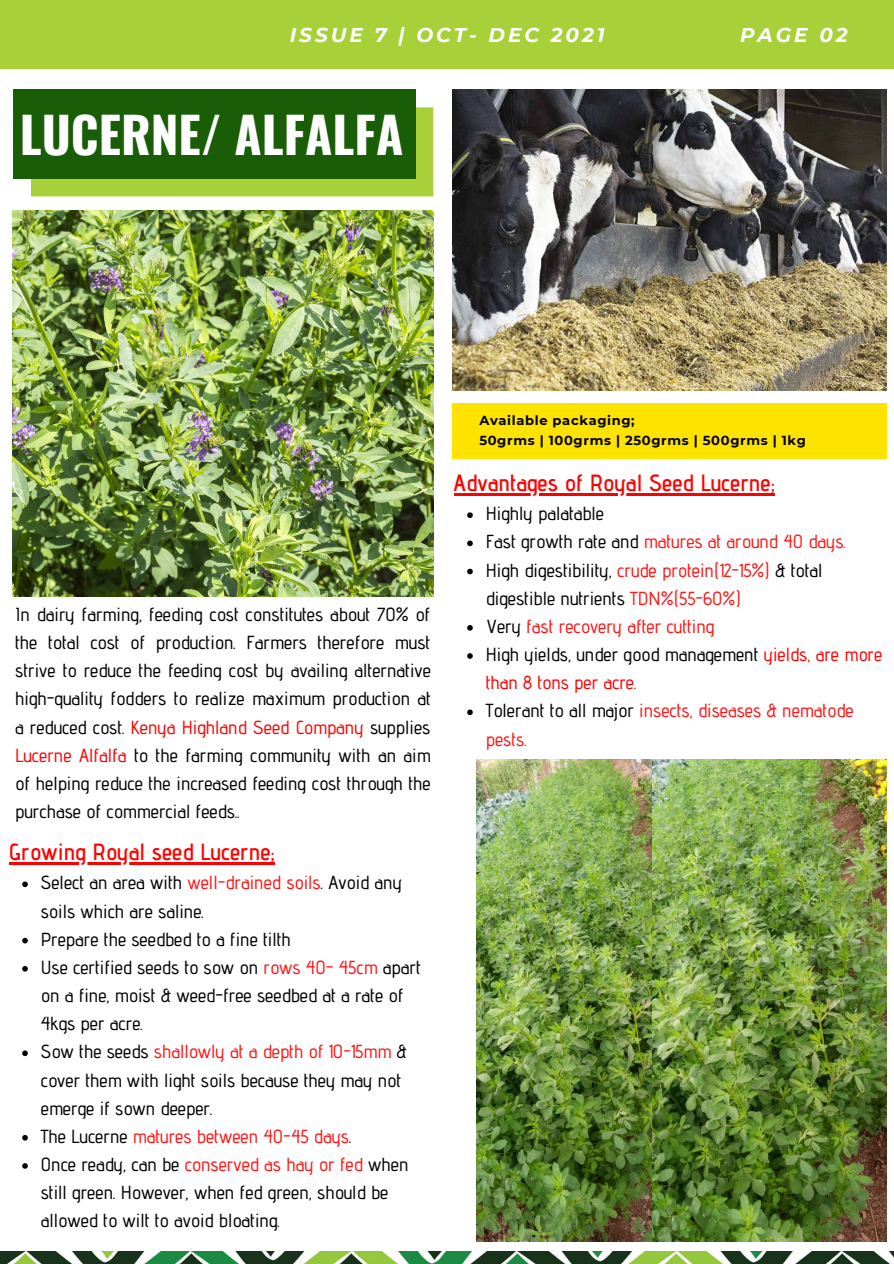
<style>
.page{position:relative;width:894px;height:1264px;background:#fff}
.page>*{position:absolute;margin:0;border:0;box-sizing:border-box;transform-origin:0 0}
.t1{font:700 49.5px "Oswald";color:#fff}
.t2{font:600 23.4px "Advent Pro";color:#f00}
.t3{font:italic 700 19.95px "Montserrat";letter-spacing:.15em;color:#fff}
.t4{font:500 18.9px/28.2px "Advent Pro";color:#000}
.t5{font:500 18.9px/28.2px "Advent Pro";color:#ff1616}
.t6{font:500 18.9px/28.2px "Advent Pro";color:#f00}
.t7{font:700 13.05px "Montserrat";letter-spacing:.05em;color:#000}
.s1{color:#f00}
.s2{color:#ff1616}
.s3{color:#000}
</style>
<div class="page">
<div style="left:0;top:0;width:893px;height:69px;background:#a7d039"></div>
<img style="left:0;top:1251px;width:893px;height:12px">
<img style="left:13px;top:211px;width:420px;height:385px">
<div style="left:31px;top:107px;width:402px;height:89px;background:#a7d039"></div>
<div style="left:13px;top:89px;width:402px;height:89px;background:#195d07"></div>
<img style="left:452px;top:89px;width:434px;height:301px">
<div style="left:452px;top:403px;width:434px;height:55px;background:#ffe300"></div>
<img style="left:476px;top:759px;width:410px;height:482px">
<svg style="left:22px;top:881px;width:6px;height:6px"></svg>
<svg style="left:22px;top:937px;width:6px;height:6px"></svg>
<svg style="left:22px;top:966px;width:6px;height:5px"></svg>
<svg style="left:22px;top:1050px;width:6px;height:6px"></svg>
<svg style="left:22px;top:1135px;width:6px;height:5px"></svg>
<svg style="left:22px;top:1163px;width:6px;height:5px"></svg>
<hr style="left:9px;top:862px;width:265px;height:2px;background:#f00">
<svg style="left:467px;top:512px;width:5px;height:6px"></svg>
<svg style="left:467px;top:540px;width:5px;height:6px"></svg>
<svg style="left:467px;top:568px;width:5px;height:6px"></svg>
<svg style="left:467px;top:625px;width:5px;height:5px"></svg>
<svg style="left:467px;top:653px;width:5px;height:5px"></svg>
<svg style="left:467px;top:709px;width:5px;height:6px"></svg>
<hr style="left:453px;top:493px;width:321px;height:2px;background:#f00">
<p class="t3" style="left:290px;top:23px;width:316px">ISSUE 7 | OCT- DEC 2021</p>
<p class="t1" style="left:20px;top:96px;width:385px">LUCERNE/ ALFALFA</p>
<p class="t3" style="left:739px;top:23px;width:109px">PAGE 02</p>
<p class="t7" style="left:479px;top:412px;width:157px">Available packaging;</p>
<p class="t7" style="left:479px;top:433px;width:328px">50grms | 100grms | 250grms | 500grms | 1kg</p>
<p class="t4" style="left:15px;top:600px;width:417px;text-align:justify">In dairy farming, feeding cost constitutes about 70% of the total cost of production. Farmers therefore must strive to reduce the feeding cost by availing alternative high-quality fodders to realize maximum production at a reduced cost. <span class="s1">Kenya Highland Seed Company</span> supplies <span class="s1">Lucerne Alfalfa</span> to the farming community with an aim of helping reduce the increased feeding cost through the purchase of commercial feeds..</p>
<p class="t2" style="left:9px;top:837px;width:267px">Growing Royal seed Lucerne;</p>
<p class="t4" style="left:41px;top:868px;width:362px">Select an area with <span class="s2">well-drained soils</span>. Avoid any soils which are saline.</p>
<p class="t4" style="left:41px;top:924px;width:251px">Prepare the seedbed to a fine tilth</p>
<p class="t4" style="left:41px;top:952px;width:381px">Use certified seeds to sow on <span class="s2">rows 40- 45cm</span> apart on a fine, moist &amp; weed-free seedbed at a rate of<br>4kgs per acre.</p>
<p class="t4" style="left:41px;top:1037px;width:367px">Sow the seeds <span class="s2">shallowly at a depth of 10-15mm</span> &amp; cover them with light soils because they may not emerge if sown deeper.</p>
<p class="t5" style="left:41px;top:1121px;width:312px"><span class="s3">The Lucerne</span> matures between 40-45 days<span class="s3">.</span></p>
<p class="t4" style="left:41px;top:1149px;width:369px">Once ready, can be <span class="s2">conserved as hay or fed</span> when still green. However, when fed green, should be allowed to wilt to avoid bloating.</p>
<p class="t2" style="left:453px;top:468px;width:322px">Advantages of Royal Seed Lucerne;</p>
<p class="t4" style="left:485px;top:499px;width:120px">Highly palatable</p>
<p class="t5" style="left:485px;top:527px;width:361px"><span class="s3">Fast growth rate and</span> matures at around 40 days.</p>
<p class="t4" style="left:485px;top:555px;width:338px">High digestibility, <span class="s2">crude protein(12-15%)</span> &amp; total digestible nutrients <span class="s2">TDN%(55-60%)</span></p>
<p class="t5" style="left:485px;top:612px;width:230px"><span class="s3">Very</span> fast recovery after cutting</p>
<p class="t6" style="left:485px;top:640px;width:398px"><span class="s3">High yields, under good management</span> yields, are more than 8 tons per acre.</p>
<p class="t5" style="left:485px;top:696px;width:369px"><span class="s3">Tolerant to all major</span> insects, diseases &amp; nematode pests.</p>
</div>
